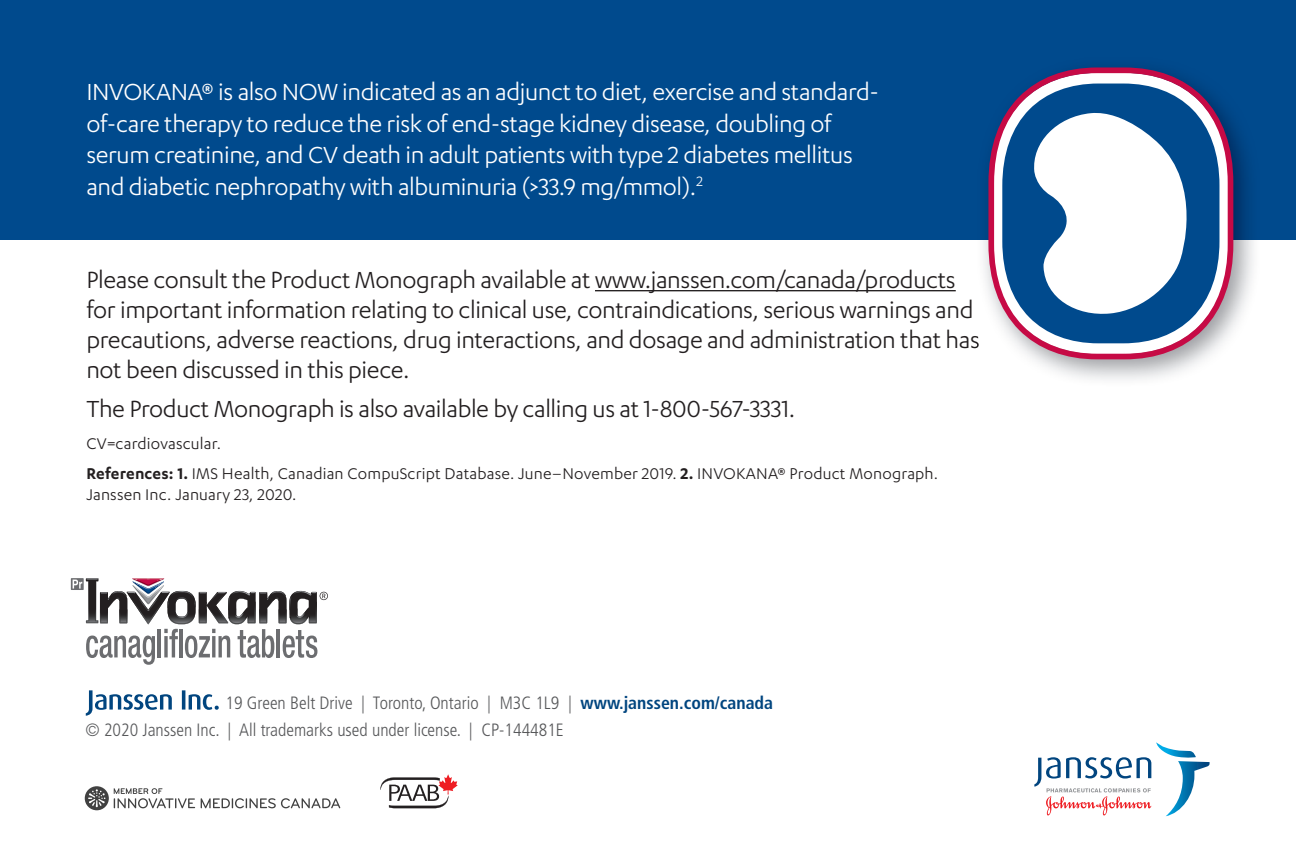
<style>
.page{position:relative;width:1296px;height:864px;background:#fff}
.page>*{position:absolute;margin:0;border:0;box-sizing:border-box;transform-origin:0 0}
.t1{font:27px/30px "Advocate Sans Regular";letter-spacing:-.015em;color:#231f20}
.t2{font:27px/31.5px "Advocate Sans Regular";letter-spacing:-.015em;color:#fff}
.t3{font:18px/29.7px "Advocate Sans Regular";letter-spacing:.01em;color:#231f20}
.t4{font:300 condensed 17.7px/27px "Frutiger";color:#57585a}
.s1{font-family:"Advocate Sans Semibold"}
.s2{font-family:"Frutiger LT Std";font-weight:700;color:#01457f}
</style>
<div class="page">
<div style="left:0;top:0;width:1296px;height:240px;background:#004a8d"></div>
<svg style="left:86px;top:690px;width:133px;height:26px"></svg>
<div style="left:85px;top:786px;width:24px;height:24px;background:#414141;border-radius:50%"></div>
<svg style="left:201px;top:798px;width:139px;height:10px"></svg>
<svg style="left:114px;top:788px;width:81px;height:20px"></svg>
<svg style="left:88px;top:789px;width:17px;height:18px"></svg>
<svg style="left:380px;top:774px;width:78px;height:34px"></svg>
<svg style="left:1034px;top:742px;width:176px;height:74px"></svg>
<svg style="left:71px;top:578px;width:257px;height:87px"></svg>
<hr style="left:595px;top:290px;width:361px;height:1px;background:#231f20">
<img style="left:976px;top:336px;width:3px;height:12px">
<svg style="left:986px;top:65px;width:250px;height:297px"></svg>
<svg style="left:1002px;top:84px;width:217px;height:259px"></svg>
<svg style="left:1032px;top:110px;width:171px;height:207px"></svg>
<p class="t2" style="left:86px;top:76px;width:794px">INVOKANA® is also NOW indicated as an adjunct to diet, exercise and standard&shy;of-care therapy to reduce the risk of end-stage kidney disease, doubling of serum creatinine, and CV death in adult patients with type 2 diabetes mellitus and diabetic nephropathy with albuminuria (&gt;33.9 mg/mmol).<sup>2</sup></p>
<p class="t1" style="left:86px;top:264px;width:895px">Please consult the Product Monograph available at www.janssen.com/canada/products for important information relating to clinical use, contraindications, serious warnings and precautions, adverse reactions, drug interactions, and dosage and administration that has not been discussed in this piece.</p>
<p class="t1" style="left:86px;top:393px;width:711px">The Product Monograph is also available by calling us at 1-800-567-3331.</p>
<p class="t3" style="left:86px;top:428px;width:853px">CV=cardiovascular.<br><span class="s1">References: 1.</span> IMS Health, Canadian CompuScript Database. June–November 2019. <span class="s1">2.</span> INVOKANA® Product Monograph.</p>
<p class="t3" style="left:86px;top:479px;width:212px">Janssen Inc. January 23, 2020.</p>
<p class="t4" style="left:85px;top:690px;width:689px;text-indent:140px">19 Green Belt Drive | Toronto, Ontario | M3C 1L9 | <span class="s2">www.janssen.com/canada </span>© 2020 Janssen Inc. | All trademarks used under license. | CP-144481E</p>
</div>
